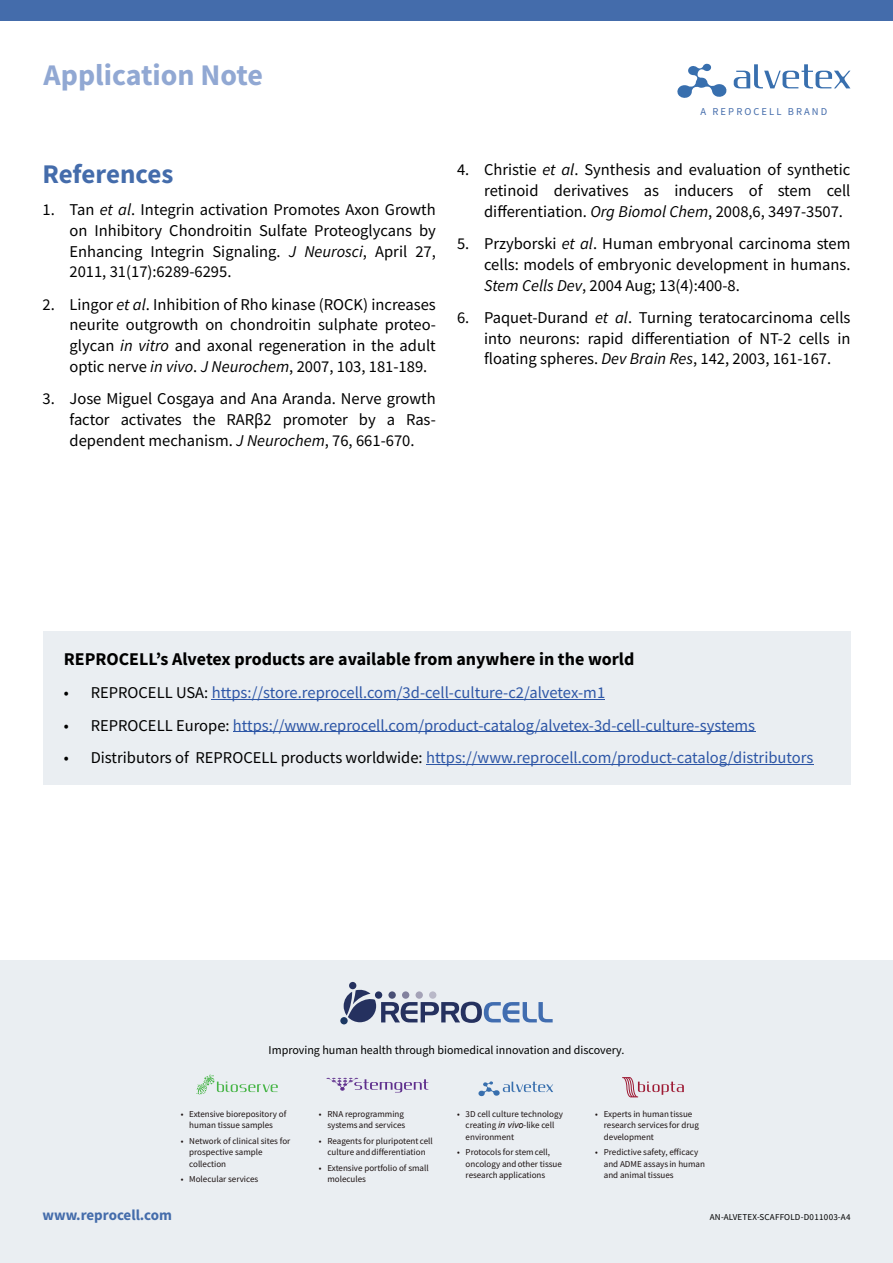
<style>
.page{position:relative;width:893px;height:1263px;background:#fff}
.page>*{position:absolute;margin:0;border:0;box-sizing:border-box;transform-origin:0 0}
.t1{font:700 30px "Source Sans Pro";color:#91a8d3}
.t2{font:700 27px "Source Sans Pro";letter-spacing:-.005em;color:#446cab}
.t3{font:700 18px "Source Sans Pro";color:#000}
.t4{font:16.5px/20.7px "Source Sans Pro";color:#000;text-align:justify}
.t5{font:16.5px "Source Sans Pro";color:#2d56a6}
.t6{font:700 15px "Source Sans Pro";color:#446cab}
.t7{font:12px "Source Sans Pro";color:#000}
.t8{font:10.5px "Source Sans Pro";letter-spacing:.2em;color:#446cab}
.t9{font:9px/11.2px "Source Sans Pro";color:#1c1212}
.t10{font:9px "Source Sans Pro";letter-spacing:.02em;color:#000}
.s1{font-style:italic}
.s2{color:#000}
.s3{font-family:"Arial";font-style:italic}
</style>
<div class="page">
<div style="left:0;top:961px;width:893px;height:302px;background:#eaeef2"></div>
<svg style="left:196px;top:1075px;width:82px;height:19px"></svg>
<svg style="left:326px;top:1078px;width:102px;height:14px"></svg>
<svg style="left:478px;top:1081px;width:75px;height:15px"></svg>
<svg style="left:622px;top:1077px;width:62px;height:20px"></svg>
<svg style="left:340px;top:982px;width:213px;height:42px"></svg>
<div style="left:0;top:0;width:893px;height:21px;background:#446cab"></div>
<svg style="left:677px;top:63px;width:50px;height:35px"></svg>
<svg style="left:734px;top:64px;width:116px;height:24px"></svg>
<div style="left:43px;top:631px;width:807px;height:153px;background:#eaeef2"></div>
<hr style="left:212px;top:699px;width:393px;height:1px;background:#2d56a6">
<hr style="left:233px;top:731px;width:522px;height:1px;background:#2d56a6">
<hr style="left:426px;top:764px;width:387px;height:1px;background:#2d56a6">
<h1 class="t1" style="left:44px;top:63px;width:221px">Application Note</h1>
<h2 class="t2" style="left:43px;top:162px;width:132px">References</h2>
<p class="t4" style="left:70px;top:201px;width:368px;text-indent:-27px">1. Tan <span class="s1">et al</span>. Integrin activation Promotes Axon Growth on Inhibitory Chondroitin Sulfate Proteoglycans by Enhancing Integrin Signaling. <span class="s1">J Neurosci</span>, April 27, 2011, 31(17):6289-6295.</p>
<p class="t4" style="left:70px;top:295px;width:368px;text-indent:-27px">2. Lingor <span class="s1">et al</span>. Inhibition of Rho kinase (ROCK) increases neurite outgrowth on chondroitin sulphate proteo&shy;glycan <span class="s1">in vitro</span> and axonal regeneration in the adult optic nerve <span class="s1">in vivo</span>. <span class="s1">J Neurochem</span>, 2007, 103, 181-189.</p>
<p class="t4" style="left:70px;top:390px;width:368px;text-indent:-27px">3. Jose Miguel Cosgaya and Ana Aranda. Nerve growth factor activates the RARꞵ2 promoter by a Ras&shy;dependent mechanism. <span class="s1">J Neurochem</span>, 76, 661-670.</p>
<p class="t8" style="left:701px;top:107px;width:128px">A REPROCELL BRAND</p>
<p class="t4" style="left:484px;top:161px;width:368px;text-indent:-27px">4. Christie <span class="s1">et al</span>. Synthesis and evaluation of synthetic retinoid derivatives as inducers of stem cell differentiation. <span class="s1">Org Biomol Chem</span>, 2008,6, 3497-3507.</p>
<p class="t4" style="left:484px;top:235px;width:368px;text-indent:-27px">5. Przyborski <span class="s1">et al</span>. Human embryonal carcinoma stem cells: models of embryonic development in humans.<br><span class="s1">Stem Cells Dev</span>, 2004 Aug; 13(4):400-8.</p>
<p class="t4" style="left:484px;top:309px;width:368px;text-indent:-27px">6. Paquet-Durand <span class="s1">et al</span>. Turning teratocarcinoma cells into neurons: rapid differentiation of NT-2 cells in floating spheres. <span class="s1">Dev Brain Res</span>, 142, 2003, 161-167.</p>
<p class="t3" style="left:64px;top:652px;width:572px">REPROCELLʼs Alvetex products are available from anywhere in the world</p>
<p class="t5" style="left:64px;top:686px;width:543px"><span class="s2">• REPROCELL USA:</span> https://store.reprocell.com/3d-cell-culture-c2/alvetex-m1</p>
<p class="t5" style="left:64px;top:718px;width:693px"><span class="s2">• REPROCELL Europe:</span> https://www.reprocell.com/product-catalog/alvetex-3d-cell-culture-systems</p>
<p class="t5" style="left:64px;top:751px;width:751px"><span class="s2">• Distributors of REPROCELL products worldwide:</span> https://www.reprocell.com/product-catalog/distributors</p>
<p class="t7" style="left:269px;top:1045px;width:357px">Improving human health through biomedical innovation and discovery.</p>
<p class="t9" style="left:181px;top:1109px;width:107px;text-align:center">• Extensive biorepository of human tissue samples</p>
<p class="t9" style="left:189px;top:1136px;width:103px;text-indent:-9px">• Network of clinical sites for prospective sample collection</p>
<p class="t9" style="left:181px;top:1174px;width:79px">• Molecular services</p>
<p class="t9" style="left:319px;top:1109px;width:88px;text-align:right">• RNA reprogramming systems and services</p>
<p class="t9" style="left:319px;top:1136px;width:115px;text-align:center">• Reagents for pluripotent cell culture and differentiation</p>
<p class="t9" style="left:327px;top:1163px;width:103px;text-indent:-9px">• Extensive portfolio of small molecules</p>
<p class="t9" style="left:466px;top:1109px;width:99px;text-indent:-9px">• 3D cell culture technology creating <span class="s3">in vivo</span>-like cell environment</p>
<p class="t9" style="left:466px;top:1147px;width:98px;text-indent:-9px">• Protocols for stem cell, oncology and other tissue research applications</p>
<p class="t9" style="left:604px;top:1109px;width:97px;text-indent:-9px">• Experts in human tissue research servicesfor drug development</p>
<p class="t9" style="left:604px;top:1147px;width:103px;text-indent:-9px">• Predictive safety, efficacy and ADME assays in human and animal tissues</p>
<p class="t6" style="left:43px;top:1209px;width:131px">www.reprocell.com</p>
<p class="t10" style="left:710px;top:1214px;width:142px">AN-ALVETEX-SCAFFOLD-D011003-A4</p>
</div>
